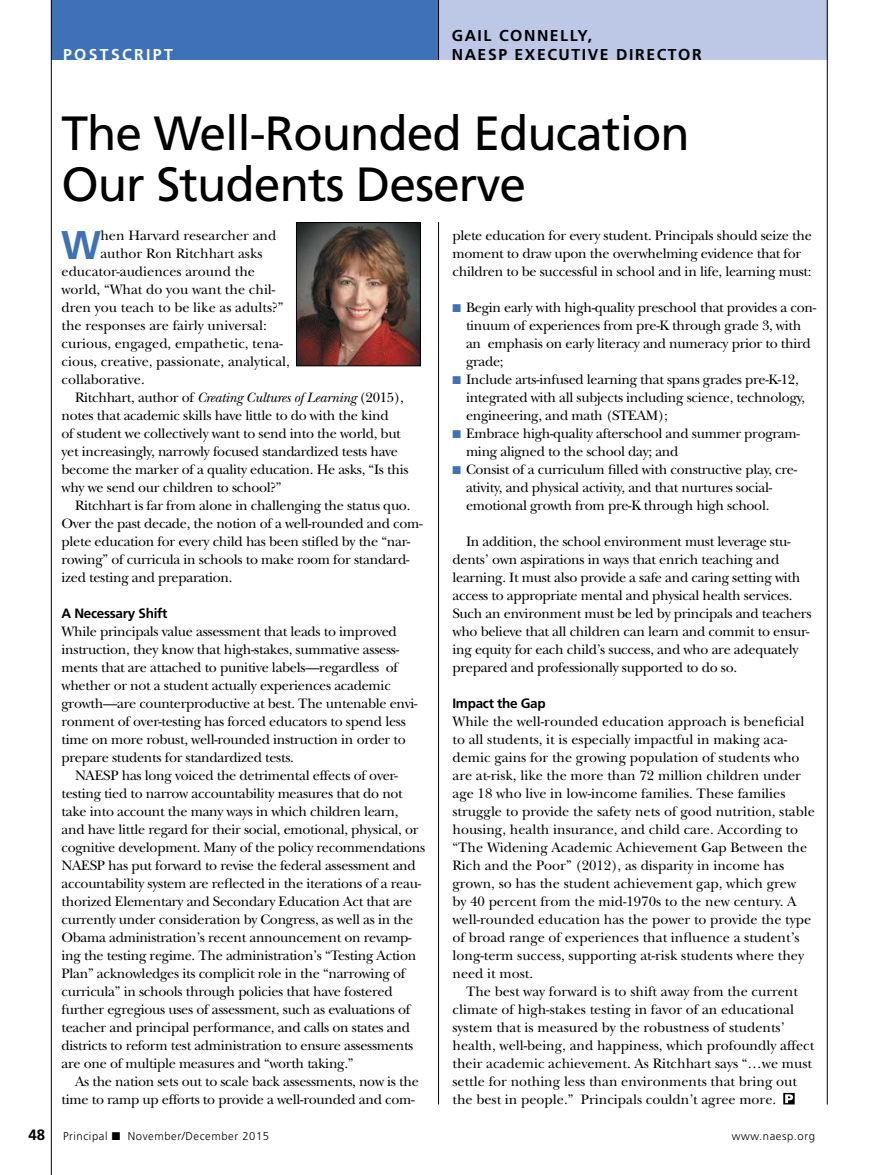
<style>
.page{position:relative;width:878px;height:1175px;background:#fff}
.page>*{position:absolute;margin:0;border:0;box-sizing:border-box;transform-origin:0 0}
.t1{font:48px/51px "Frutiger";letter-spacing:-.02em;color:#000}
.t2{font:700 40.05px "Frutiger";color:#3d71b8}
.t3{font:700 15.75px "Frutiger";letter-spacing:.1em;color:#000}
.t4{font:700 15.75px "Frutiger";letter-spacing:.15em;color:#fff}
.t5{font:14.25px/18px "New Baskerville";letter-spacing:-.02em;color:#000}
.t6{font:14.25px "New Baskerville";color:#000}
.t7{font:italic 14.25px "New Baskerville";letter-spacing:-.02em;color:#000}
.t8{font:700 13.5px "Frutiger";letter-spacing:-.02em;color:#000}
.t9{font:300 11.25px "Frutiger";letter-spacing:.05em;color:#000}
.s1{color:#3d71b8}
.s2{font-style:normal}
.s3{font-weight:700;font-size:15px}
</style>
<div class="page">
<div style="left:435px;top:0;width:392px;height:60px;background:#bdc7e6"></div>
<div style="left:51px;top:0;width:387px;height:60px;background:#3d71b8"></div>
<hr style="left:438px;top:0;width:1px;height:60px;background:#000">
<hr style="left:827px;top:0;width:1px;height:1104px;background:#000">
<hr style="left:51px;top:0;width:1px;height:1174px;background:#000">
<hr style="left:438px;top:222px;width:1px;height:882px;background:#000">
<svg style="left:783px;top:1092px;width:11px;height:12px"></svg>
<img style="left:298px;top:224px;width:120px;height:140px">
<div style="left:296px;top:222px;width:124px;height:144px;border:1px solid #000"></div>
<p class="t3" style="left:452px;top:27px;width:142px">GAIL CONNELLY,</p>
<p class="t4" style="left:63px;top:45px;width:111px">POSTSCRIPT</p>
<p class="t3" style="left:452px;top:45px;width:251px">NAESP EXECUTIVE DIRECTOR</p>
<p class="t1" style="left:62px;top:108px;width:629px">The Well-Rounded Education<br>Our Students Deserve</p>
<p class="t5" style="left:452px;top:226px;width:361px">plete education for every student. Principals should seize the moment to draw upon the overwhelming evidence that for children to be successful in school and in life, learning must:</p>
<p class="t5" style="left:466px;top:298px;width:351px;text-indent:-13px"><span class="s1">■</span> Begin early with high-quality preschool that provides a con&shy;tinuum of experiences from pre-K through grade 3, with an emphasis on early literacy and numeracy prior to third grade;</p>
<p class="t5" style="left:466px;top:370px;width:340px;text-indent:-13px"><span class="s1">■</span> Include arts-infused learning that spans grades pre-K-12, integrated with all subjects including science, technology, engineering, and math (STEAM);</p>
<p class="t5" style="left:466px;top:424px;width:335px;text-indent:-13px"><span class="s1">■</span> Embrace high-quality afterschool and summer program&shy;ming aligned to the school day; and</p>
<p class="t5" style="left:466px;top:460px;width:332px;text-indent:-13px"><span class="s1">■</span> Consist of a curriculum filled with constructive play, cre&shy;ativity, and physical activity, and that nurtures social&shy;emotional growth from pre-K through high school.</p>
<p class="t5" style="left:452px;top:532px;width:360px;text-indent:13px">In addition, the school environment must leverage stu&shy;dents’ own aspirations in ways that enrich teaching and learning. It must also provide a safe and caring setting with access to appropriate mental and physical health services.<br>Such an environment must be led by principals and teachers who believe that all children can learn and commit to ensur&shy;ing equity for each child’s success, and who are adequately prepared and professionally supported to do so.</p>
<p class="t8" style="left:452px;top:695px;width:95px">Impact the Gap</p>
<p class="t6" style="left:452px;top:713px;width:353px">While the well-rounded education approach is beneficial</p>
<p class="t6" style="left:452px;top:731px;width:336px">to all students, it is especially impactful in making aca-</p>
<p class="t6" style="left:452px;top:749px;width:348px">demic gains for the growing population of students who</p>
<p class="t6" style="left:452px;top:767px;width:350px">are at-risk, like the more than 72 million children under</p>
<p class="t6" style="left:452px;top:785px;width:334px">age 18 who live in low-income families. These families</p>
<p class="t6" style="left:452px;top:803px;width:364px">struggle to provide the safety nets of good nutrition, stable</p>
<p class="t6" style="left:452px;top:821px;width:347px">housing, health insurance, and child care. According to</p>
<p class="t6" style="left:452px;top:839px;width:356px">“The Widening Academic Achievement Gap Between the</p>
<p class="t6" style="left:452px;top:857px;width:333px">Rich and the Poor” (2012), as disparity in income has</p>
<p class="t6" style="left:452px;top:875px;width:345px">grown, so has the student achievement gap, which grew</p>
<p class="t6" style="left:452px;top:893px;width:345px">by 40 percent from the mid-1970s to the new century. A</p>
<p class="t6" style="left:452px;top:911px;width:360px">well-rounded education has the power to provide the type</p>
<p class="t6" style="left:452px;top:929px;width:348px">of broad range of experiences that influence a student’s</p>
<p class="t6" style="left:452px;top:947px;width:353px">long-term success, supporting at-risk students where they</p>
<p class="t6" style="left:452px;top:965px;width:82px">need it most.</p>
<p class="t6" style="left:466px;top:983px;width:333px">The best way forward is to shift away from the current</p>
<p class="t6" style="left:452px;top:1001px;width:343px">climate of high-stakes testing in favor of an educational</p>
<p class="t6" style="left:452px;top:1019px;width:334px">system that is measured by the robustness of students’</p>
<p class="t6" style="left:452px;top:1037px;width:363px">health, well-being, and happiness, which profoundly affect</p>
<p class="t6" style="left:452px;top:1055px;width:361px">their academic achievement. As Ritchhart says “…we must</p>
<p class="t6" style="left:452px;top:1073px;width:346px">settle for nothing less than environments that bring out</p>
<p class="t6" style="left:452px;top:1091px;width:325px">the best in people.” Principals couldn’t agree more.</p>
<p class="t2" style="left:61px;top:221px;width:42px">W</p>
<p class="t6" style="left:100px;top:227px;width:177px">hen Harvard researcher and</p>
<p class="t6" style="left:100px;top:245px;width:164px">author Ron Ritchhart asks</p>
<p class="t6" style="left:62px;top:263px;width:195px">educator-audiences around the</p>
<p class="t6" style="left:62px;top:281px;width:215px">world, “What do you want the chil-</p>
<p class="t6" style="left:62px;top:299px;width:224px">dren you teach to be like as adults?”</p>
<p class="t6" style="left:62px;top:317px;width:207px">the responses are fairly universal:</p>
<p class="t6" style="left:62px;top:335px;width:223px">curious, engaged, empathetic, tena-</p>
<p class="t6" style="left:62px;top:353px;width:230px">cious, creative, passionate, analytical,</p>
<p class="t6" style="left:62px;top:371px;width:85px">collaborative.</p>
<p class="t7" style="left:75px;top:389px;width:330px"><span class="s2">Ritchhart, author of</span> Creating Cultures of Learning <span class="s2">(2015),</span></p>
<p class="t5" style="left:62px;top:406px;width:328px">notes that academic skills have little to do with the kind</p>
<p class="t5" style="left:62px;top:424px;width:341px">of student we collectively want to send into the world, but</p>
<p class="t5" style="left:62px;top:442px;width:338px">yet increasingly, narrowly focused standardized tests have</p>
<p class="t5" style="left:62px;top:460px;width:348px">become the marker of a quality education. He asks, “Is this</p>
<p class="t5" style="left:62px;top:478px;width:222px">why we send our children to school?”</p>
<p class="t5" style="left:75px;top:496px;width:337px">Ritchhart is far from alone in challenging the status quo.</p>
<p class="t5" style="left:62px;top:514px;width:362px">Over the past decade, the notion of a well-rounded and com-</p>
<p class="t5" style="left:62px;top:532px;width:350px">plete education for every child has been stifled by the “nar-</p>
<p class="t5" style="left:62px;top:550px;width:349px">rowing” of curricula in schools to make room for standard-</p>
<p class="t5" style="left:62px;top:568px;width:172px">ized testing and preparation.</p>
<p class="t8" style="left:62px;top:605px;width:107px">A Necessary Shift</p>
<p class="t5" style="left:62px;top:622px;width:337px">While principals value assessment that leads to improved</p>
<p class="t5" style="left:62px;top:640px;width:339px">instruction, they know that high-stakes, summative assess-</p>
<p class="t5" style="left:62px;top:658px;width:338px">ments that are attached to punitive labels—regardless of</p>
<p class="t5" style="left:62px;top:676px;width:331px">whether or not a student actually experiences academic</p>
<p class="t5" style="left:62px;top:694px;width:357px">growth—are counterproductive at best. The untenable envi-</p>
<p class="t5" style="left:62px;top:712px;width:346px">ronment of over-testing has forced educators to spend less</p>
<p class="t5" style="left:62px;top:730px;width:345px">time on more robust, well-rounded instruction in order to</p>
<p class="t5" style="left:62px;top:748px;width:234px">prepare students for standardized tests.</p>
<p class="t5" style="left:75px;top:766px;width:324px">NAESP has long voiced the detrimental effects of over-</p>
<p class="t5" style="left:62px;top:784px;width:343px">testing tied to narrow accountability measures that do not</p>
<p class="t5" style="left:62px;top:802px;width:338px">take into account the many ways in which children learn,</p>
<p class="t5" style="left:62px;top:820px;width:358px">and have little regard for their social, emotional, physical, or</p>
<p class="t5" style="left:62px;top:838px;width:365px">cognitive development. Many of the policy recommendations</p>
<p class="t5" style="left:62px;top:856px;width:356px">NAESP has put forward to revise the federal assessment and</p>
<p class="t5" style="left:62px;top:874px;width:361px">accountability system are reflected in the iterations of a reau-</p>
<p class="t5" style="left:62px;top:892px;width:352px">thorized Elementary and Secondary Education Act that are</p>
<p class="t5" style="left:62px;top:910px;width:353px">currently under consideration by Congress, as well as in the</p>
<p class="t5" style="left:62px;top:928px;width:351px">Obama administration’s recent announcement on revamp-</p>
<p class="t5" style="left:62px;top:946px;width:356px">ing the testing regime. The administration’s “Testing Action</p>
<p class="t5" style="left:62px;top:964px;width:345px">Plan” acknowledges its complicit role in the “narrowing of</p>
<p class="t5" style="left:62px;top:982px;width:332px">curricula” in schools through policies that have fostered</p>
<p class="t5" style="left:62px;top:1000px;width:350px">further egregious uses of assessment, such as evaluations of</p>
<p class="t5" style="left:62px;top:1018px;width:350px">teacher and principal performance, and calls on states and</p>
<p class="t5" style="left:62px;top:1036px;width:353px">districts to reform test administration to ensure assessments</p>
<p class="t5" style="left:62px;top:1054px;width:293px">are one of multiple measures and “worth taking.”</p>
<p class="t5" style="left:75px;top:1072px;width:345px">As the nation sets out to scale back assessments, now is the</p>
<p class="t5" style="left:62px;top:1090px;width:354px">time to ramp up efforts to provide a well-rounded and com-</p>
<p class="t9" style="left:28px;top:1130px;width:242px"><span class="s3">48</span> Principal ■ November/December 2015</p>
<p class="t9" style="left:731px;top:1130px;width:85px">www.naesp.org</p>
</div>
